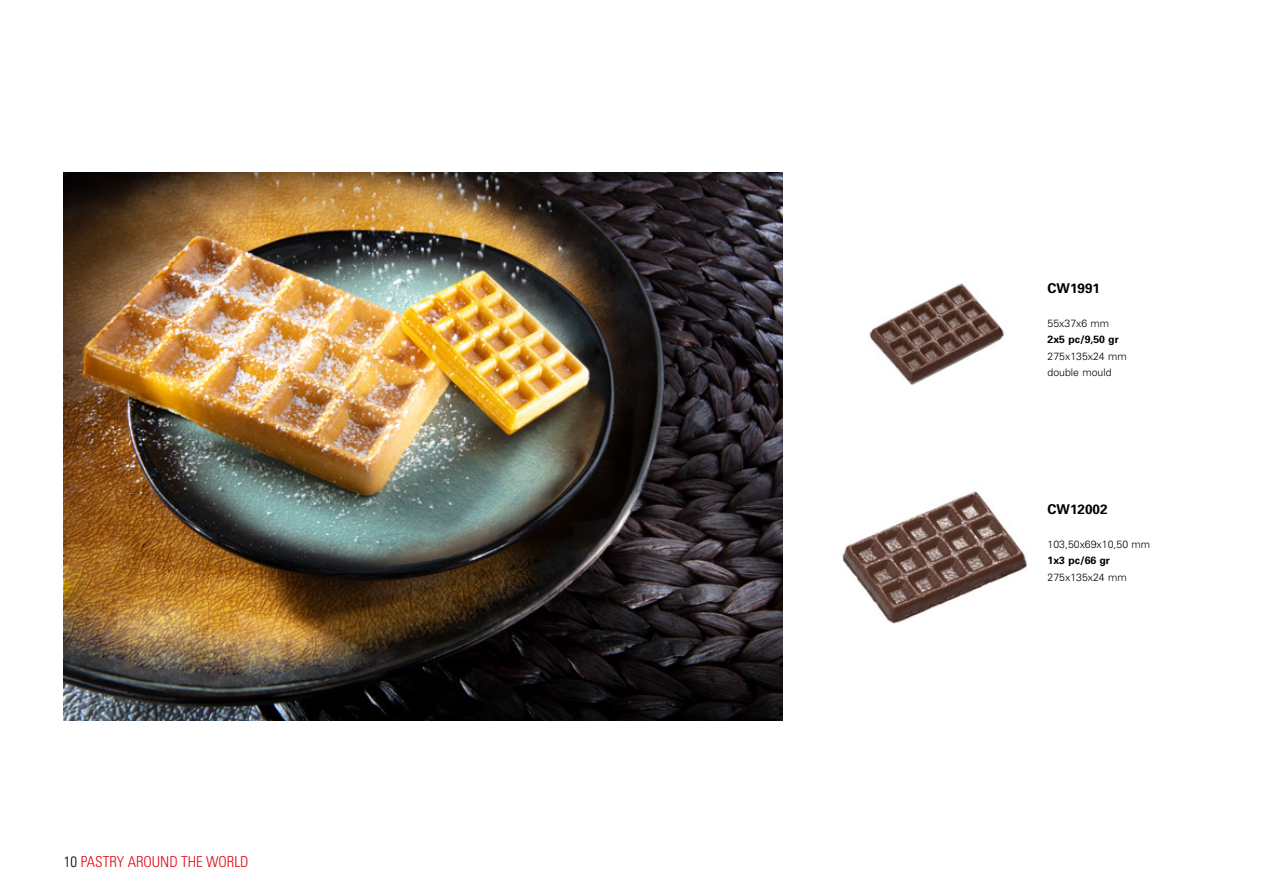
<style>
.page{position:relative;width:1263px;height:893px;background:#fff}
.page>*{position:absolute;margin:0;border:0;box-sizing:border-box;transform-origin:0 0}
.t1{font:300 condensed 15px "Univers";color:#e30613}
.t2{font:700 13.5px "Univers";color:#000}
.t3{font:300 10.5px/16.5px "Univers";color:#000}
.t4{font:700 10.5px "Univers";color:#000}
.s1{color:#000}
</style>
<div class="page">
<img style="left:842px;top:491px;width:185px;height:133px">
<img style="left:869px;top:283px;width:136px;height:102px">
<img style="left:64px;top:172px;width:718px;height:549px">
<h1 class="t1" style="left:64px;top:852px;width:186px"><span class="s1">10</span> PASTRY AROUND THE WORLD</h1>
<p class="t2" style="left:1047px;top:280px;width:54px">CW1991</p>
<p class="t3" style="left:1047px;top:314px;width:63px">55x37x6 mm</p>
<p class="t4" style="left:1047px;top:333px;width:73px">2x5 pc/9,50 gr</p>
<p class="t3" style="left:1047px;top:347px;width:81px">275x135x24 mm double mould</p>
<p class="t2" style="left:1047px;top:501px;width:62px">CW12002</p>
<p class="t3" style="left:1047px;top:536px;width:104px">103,50x69x10,50 mm</p>
<p class="t4" style="left:1047px;top:554px;width:64px">1x3 pc/66 gr</p>
<p class="t3" style="left:1047px;top:569px;width:81px">275x135x24 mm</p>
</div>
